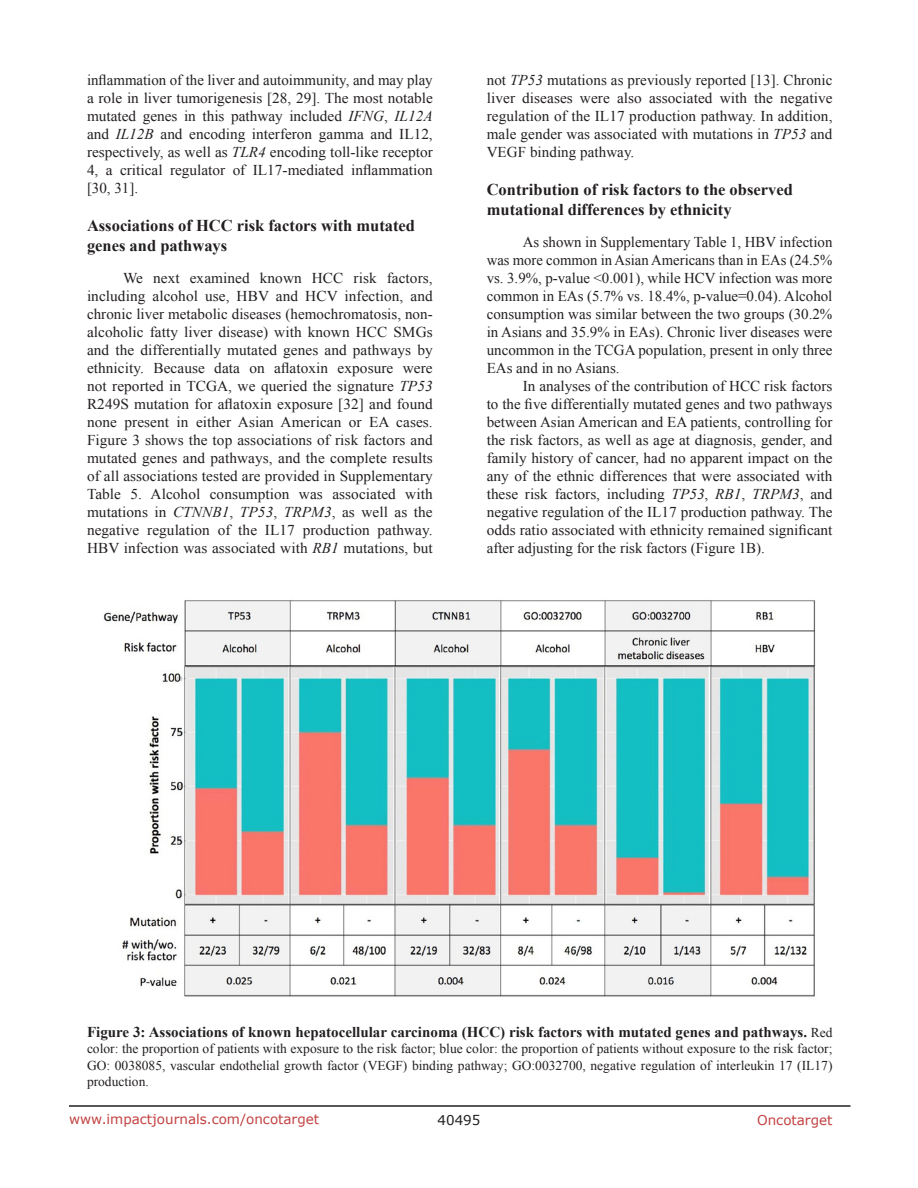
<style>
.page{position:relative;width:918px;height:1188px;background:#fff}
.page>*{position:absolute;margin:0;border:0;box-sizing:border-box;transform-origin:0 0}
.SubHeading{font:700 16.5px/19.8px "Times New Roman";color:#231f20}
.BodyText{font:15px/18px "Times New Roman";color:#231f20;text-align:justify}
.figuretext{font:700 15px "Times New Roman";color:#231f20}
.figuretext-2{font:13.5px/16.2px "Times New Roman";color:#231f20;text-align:justify}
.t1{font:13.5px "Verdana";color:#c24141}
.t2{font:13.5px "Verdana";color:#231f20}
.s1{font-style:italic}
.s2{font-weight:400;font-size:13.5px}
</style>
<div class="page">
<hr style="left:69px;top:1105px;width:781px;height:2px;background:#231f20">
<img style="left:103px;top:600px;width:713px;height:397px">
<p class="BodyText" style="left:87px;top:71px;width:347px">inflammation of the liver and autoimmunity, and may play a role in liver tumorigenesis [28, 29]. The most notable mutated genes in this pathway included <span class="s1">IFNG</span>, <span class="s1">IL12A </span>and <span class="s1">IL12B</span> and encoding interferon gamma and IL12, respectively, as well as <span class="s1">TLR4</span> encoding toll-like receptor 4, a critical regulator of IL17-mediated inflammation [30, 31].</p>
<p class="SubHeading" style="left:87px;top:215px;width:330px">Associations of HCC risk factors with mutated genes and pathways</p>
<p class="BodyText" style="left:87px;top:268px;width:347px;text-indent:36px">We next examined known HCC risk factors, including alcohol use, HBV and HCV infection, and chronic liver metabolic diseases (hemochromatosis, non&shy;alcoholic fatty liver disease) with known HCC SMGs and the differentially mutated genes and pathways by ethnicity. Because data on aflatoxin exposure were not reported in TCGA, we queried the signature <span class="s1">TP53<br></span>R249S mutation for aflatoxin exposure [32] and found none present in either Asian American or EA cases.<br>Figure 3 shows the top associations of risk factors and mutated genes and pathways, and the complete results of all associations tested are provided in Supplementary Table 5. Alcohol consumption was associated with mutations in <span class="s1">CTNNB1</span>, <span class="s1">TP53</span>, <span class="s1">TRPM3</span>, as well as the negative regulation of the IL17 production pathway.<br>HBV infection was associated with <span class="s1">RB1</span> mutations, but</p>
<p class="BodyText" style="left:487px;top:71px;width:347px">not <span class="s1">TP53</span> mutations as previously reported [13]. Chronic liver diseases were also associated with the negative regulation of the IL17 production pathway. In addition, male gender was associated with mutations in <span class="s1">TP53</span> and VEGF binding pathway.</p>
<p class="SubHeading" style="left:487px;top:179px;width:308px">Contribution of risk factors to the observed mutational differences by ethnicity</p>
<p class="BodyText" style="left:487px;top:232px;width:347px;text-indent:36px">As shown in Supplementary Table 1, HBV infection was more common in Asian Americans than in EAs (24.5% vs. 3.9%, p-value &lt;0.001), while HCV infection was more common in EAs (5.7% vs. 18.4%, p-value=0.04). Alcohol consumption was similar between the two groups (30.2% in Asians and 35.9% in EAs). Chronic liver diseases were uncommon in the TCGA population, present in only three EAs and in no Asians.</p>
<p class="BodyText" style="left:487px;top:376px;width:347px;text-indent:36px">In analyses of the contribution of HCC risk factors to the five differentially mutated genes and two pathways between Asian American and EA patients, controlling for the risk factors, as well as age at diagnosis, gender, and family history of cancer, had no apparent impact on the any of the ethnic differences that were associated with these risk factors, including <span class="s1">TP53</span>, <span class="s1">RB1</span>, <span class="s1">TRPM3</span>, and negative regulation of the IL17 production pathway. The odds ratio associated with ethnicity remained significant after adjusting for the risk factors (Figure 1B).</p>
<p class="figuretext" style="left:87px;top:1022px;width:747px">Figure 3: Associations of known hepatocellular carcinoma (HCC) risk factors with mutated genes and pathways. <span class="s2">Red</span></p>
<p class="figuretext-2" style="left:87px;top:1040px;width:747px">color: the proportion of patients with exposure to the risk factor; blue color: the proportion of patients without exposure to the risk factor; GO: 0038085, vascular endothelial growth factor (VEGF) binding pathway; GO:0032700, negative regulation of interleukin 17 (IL17) production.</p>
<p class="t1" style="left:69px;top:1110px;width:252px">www.impactjournals.com/oncotarget</p>
<p class="t2" style="left:438px;top:1111px;width:44px">40495</p>
<p class="t1" style="left:757px;top:1111px;width:77px">Oncotarget</p>
</div>
